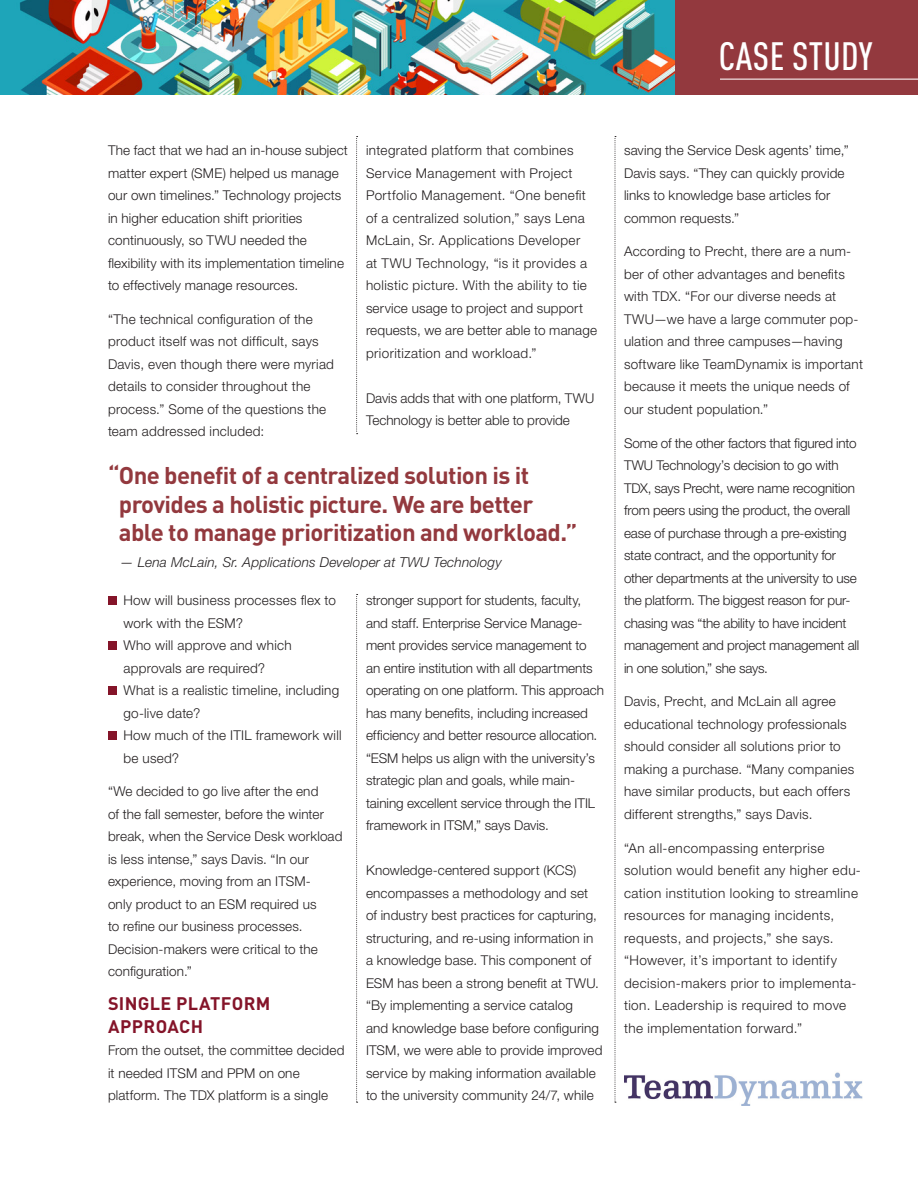
<style>
.page{position:relative;width:918px;height:1188px;background:#fff}
.page>*{position:absolute;margin:0;border:0;box-sizing:border-box;transform-origin:0 0}
.t1{font:500 condensed 39px "DIN Pro";letter-spacing:.01em;color:#fff}
.Pull_Quote{font:700 23.85px/28.7px "DIN Pro";letter-spacing:-.025em;color:#93393e}
.Subhead{font:700 18px/22.5px "DIN Pro";letter-spacing:.02em;color:#841429}
.Body_Copy{font:italic 300 13.65px "Helvetica Neue LT Std";letter-spacing:.01em;color:#231f20}
.Body_Copy-2{font:300 13.5px/22.5px "Helvetica Neue LT Std";letter-spacing:.01em;color:#231f20}
.Body_Copy-3{font:300 13.5px/22.5px "Helvetica Neue LT Std";letter-spacing:-.01em;color:#231f20}
.Body_Copy-4{font:300 13.5px/22.5px "Helvetica Neue LT Std";letter-spacing:.03em;color:#231f20}
.Body_Copy-5{font:300 13.5px/22.5px "Helvetica Neue LT Std";letter-spacing:.035em;color:#231f20}
</style>
<div class="page">
<div style="left:108px;top:596px;width:8px;height:8px;background:#841429"></div>
<div style="left:108px;top:641px;width:8px;height:9px;background:#841429"></div>
<div style="left:108px;top:686px;width:8px;height:8px;background:#841429"></div>
<div style="left:108px;top:731px;width:8px;height:9px;background:#841429"></div>
<svg style="left:615px;top:136px;width:1px;height:967px"></svg>
<svg style="left:356px;top:136px;width:2px;height:298px"></svg>
<div style="left:675px;top:0;width:243px;height:94px;background:#93393e"></div>
<hr style="left:720px;top:79px;width:198px;height:1px;background:#fff">
<img style="left:624px;top:1072px;width:239px;height:34px">
<svg style="left:356px;top:594px;width:2px;height:509px"></svg>
<img style="left:0;top:0;width:675px;height:94px">
<p class="t1" style="left:719px;top:28px;width:155px">CASE STUDY</p>
<p class="Body_Copy-2" style="left:108px;top:139px;width:241px">The fact that we had an in-house subject matter expert (SME) helped us manage our own timelines.” Technology projects in higher education shift priorities continuously, so TWU needed the flexibility with its implementation timeline to effectively manage resources.</p>
<p class="Body_Copy-2" style="left:108px;top:308px;width:227px">“The technical configuration of the product itself was not difficult, says Davis, even though there were myriad details to consider throughout the process.” Some of the questions the team addressed included:</p>
<p class="Body_Copy-4" style="left:366px;top:139px;width:233px">integrated platform that combines Service Management with Project Portfolio Management. “One benefit of a centralized solution,” says Lena McLain, Sr. Applications Developer<br>at TWU Technology, “is it provides a holistic picture. With the ability to tie service usage to project and support requests, we are better able to manage prioritization and workload.”</p>
<p class="Body_Copy-2" style="left:366px;top:386px;width:230px">Davis adds that with one platform, TWU<br>Technology is better able to provide</p>
<p class="Pull_Quote" style="left:119px;top:458px;width:460px;text-indent:-11px">“One benefit of a centralized solution is it provides a holistic picture. We are better able to manage prioritization and workload.”</p>
<p class="Body_Copy" style="left:120px;top:554px;width:383px">— Lena McLain, Sr. Applications Developer at TWU Technology</p>
<p class="Body_Copy-2" style="left:123px;top:589px;width:214px">How will business processes flex to work with the ESM?</p>
<p class="Body_Copy-2" style="left:123px;top:634px;width:170px">Who will approve and which approvals are required?</p>
<p class="Body_Copy-2" style="left:123px;top:679px;width:217px">What is a realistic timeline, including go-live date?</p>
<p class="Body_Copy-2" style="left:123px;top:724px;width:220px">How much of the ITIL framework will be used?</p>
<p class="Body_Copy-2" style="left:108px;top:780px;width:236px">“We decided to go live after the end<br>of the fall semester, before the winter break, when the Service Desk workload is less intense,” says Davis. “In our experience, moving from an ITSM-<br>only product to an ESM required us<br>to refine our business processes.<br>Decision-makers were critical to the configuration.”</p>
<p class="Subhead" style="left:108px;top:990px;width:164px">SINGLE PLATFORM<br>APPROACH</p>
<p class="Body_Copy-2" style="left:108px;top:1039px;width:238px">From the outset, the committee decided it needed ITSM and PPM on one platform. The TDX platform is a single</p>
<p class="Body_Copy-2" style="left:366px;top:589px;width:239px">stronger support for students, faculty, and staff. Enterprise Service Manage&shy;ment provides service management to an entire institution with all departments operating on one platform. This approach has many benefits, including increased efficiency and better resource allocation. “ESM helps us align with the university’s strategic plan and goals, while main&shy;taining excellent service through the ITIL framework in ITSM,” says Davis.</p>
<p class="Body_Copy-2" style="left:366px;top:859px;width:238px">Knowledge-centered support (KCS) encompasses a methodology and set of industry best practices for capturing, structuring, and re-using information in a knowledge base. This component of ESM has been a strong benefit at TWU. “By implementing a service catalog<br>and knowledge base before configuring ITSM, we were able to provide improved service by making information available to the university community 24/7, while</p>
<p class="Body_Copy-2" style="left:624px;top:139px;width:226px">saving the Service Desk agents’ time,” Davis says. “They can quickly provide links to knowledge base articles for common requests.”</p>
<p class="Body_Copy-2" style="left:624px;top:240px;width:241px">According to Precht, there are a num&shy;ber of other advantages and benefits with TDX. “For our diverse needs at TWU—we have a large commuter pop&shy;ulation and three campuses—having software like TeamDynamix is important because it meets the unique needs of our student population.”</p>
<p class="Body_Copy-3" style="left:624px;top:431px;width:237px">Some of the other factors that figured into TWU Technology’s decision to go with TDX, says Precht, were name recognition from peers using the product, the overall ease of purchase through a pre-existing state contract, and the opportunity for other departments at the university to use the platform. The biggest reason for pur&shy;chasing was “the ability to have incident management and project management all in one solution,” she says.</p>
<p class="Body_Copy-2" style="left:624px;top:690px;width:232px">Davis, Precht, and McLain all agree educational technology professionals should consider all solutions prior to making a purchase. “Many companies have similar products, but each offers different strengths,” says Davis.</p>
<p class="Body_Copy-5" style="left:624px;top:836px;width:238px">“An all-encompassing enterprise solution would benefit any higher edu&shy;cation institution looking to streamline resources for managing incidents, requests, and projects,” she says. “However, it’s important to identify decision-makers prior to implementa&shy;tion. Leadership is required to move the implementation forward.”</p>
</div>
